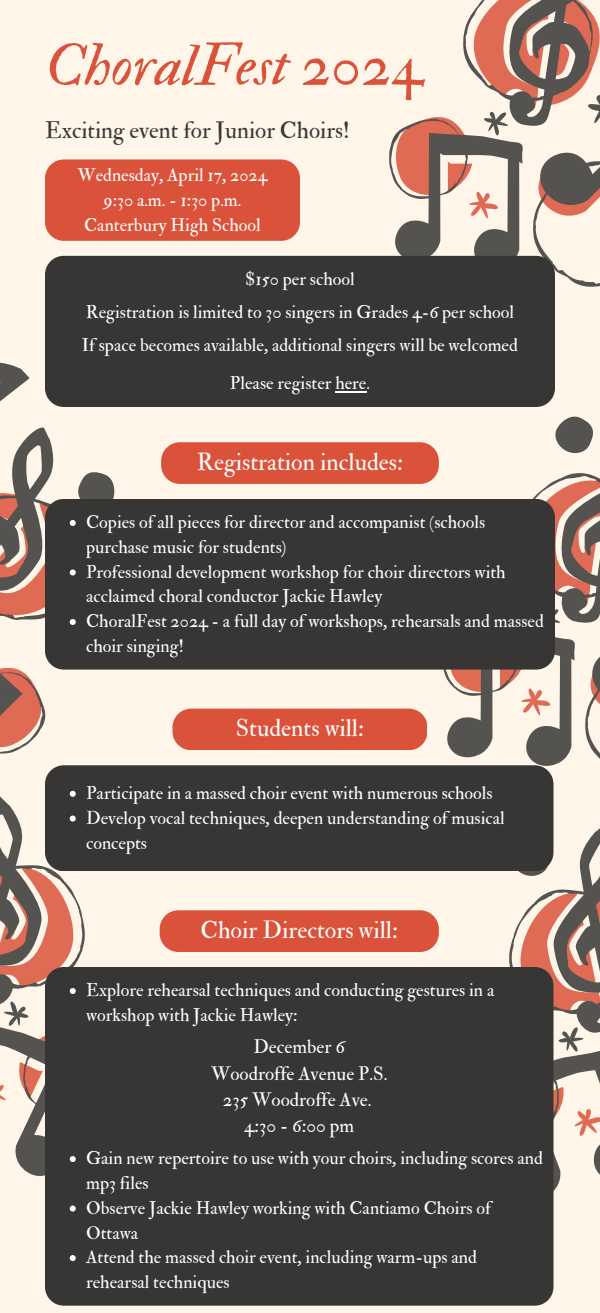
<style>
.page{position:relative;width:600px;height:1313px;background:#fff}
.page>*{position:absolute;margin:0;border:0;box-sizing:border-box;transform-origin:0 0}
.t1{font:59.2px "IM FELL Double Pica Italic";color:#db523b}
.t2{font:24px "IM FELL Double Pica Roman";color:#fff}
.t3{font:23.2px "IM FELL Double Pica Roman";color:#373635}
.t4{font:19px "IM FELL Double Pica Roman";color:#fff}
.t5{font:18px/24.8px "IM FELL Double Pica Roman";color:#fff}
</style>
<div class="page">
<div style="left:0;top:0;width:600px;height:1312px;background:#fff6e9"></div>
<svg style="left:509px;top:828px;width:91px;height:363px"></svg>
<svg style="left:426px;top:405px;width:174px;height:361px"></svg>
<div style="left:45px;top:499px;width:510px;height:170px;background:#373635;border-radius:19px"></div>
<div style="left:161px;top:442px;width:278px;height:42px;background:#db523b;border-radius:19px"></div>
<div style="left:45px;top:765px;width:509px;height:106px;background:#373635;border-radius:19px"></div>
<div style="left:172px;top:708px;width:256px;height:42px;background:#db523b;border-radius:19px"></div>
<div style="left:45px;top:967px;width:509px;height:338px;background:#373635;border-radius:19px"></div>
<svg style="left:0;top:362px;width:121px;height:814px"></svg>
<svg style="left:70px;top:1205px;width:6px;height:6px"></svg>
<svg style="left:70px;top:1255px;width:6px;height:6px"></svg>
<div style="left:160px;top:910px;width:279px;height:42px;background:#db523b;border-radius:19px"></div>
<div style="left:45px;top:159px;width:255px;height:82px;background:#db523b;border-radius:19px"></div>
<svg style="left:374px;top:0;width:226px;height:287px"></svg>
<div style="left:45px;top:256px;width:510px;height:151px;background:#373635;border-radius:19px"></div>
<hr style="left:335px;top:391px;width:32px;height:1px;background:#fff">
<p class="t1" style="left:45px;top:29px;width:380px">ChoralFest 2024</p>
<p class="t3" style="left:45px;top:116px;width:306px">Exciting event for Junior Choirs!</p>
<p class="t5" style="left:77px;top:163px;width:192px">Wednesday, April 17, 2024</p>
<p class="t5" style="left:103px;top:188px;width:139px">9:30 a.m. - 1:30 p.m.</p>
<p class="t5" style="left:84px;top:213px;width:178px">Canterbury High School</p>
<p class="t5" style="left:245px;top:267px;width:111px">$150 per school</p>
<p class="t5" style="left:86px;top:300px;width:430px">Registration is limited to 30 singers in Grades 4-6 per school</p>
<p class="t5" style="left:82px;top:333px;width:438px">If space becomes available, additional singers will be welcomed</p>
<p class="t5" style="left:230px;top:371px;width:142px">Please register here.</p>
<p class="t2" style="left:197px;top:447px;width:208px">Registration includes:</p>
<p class="t5" style="left:86px;top:510px;width:401px">Copies of all pieces for director and accompanist (schools purchase music for students)</p>
<p class="t5" style="left:86px;top:559px;width:421px">Professional development workshop for choir directors with acclaimed choral conductor Jackie Hawley</p>
<p class="t5" style="left:86px;top:609px;width:459px">ChoralFest 2024 - a full day of workshops, rehearsals and massed choir singing!</p>
<p class="t2" style="left:236px;top:714px;width:130px">Students will:</p>
<p class="t5" style="left:86px;top:781px;width:408px">Participate in a massed choir event with numerous schools</p>
<p class="t5" style="left:86px;top:805px;width:420px">Develop vocal techniques, deepen understanding of musical concepts</p>
<p class="t2" style="left:200px;top:915px;width:199px">Choir Directors will:</p>
<p class="t5" style="left:86px;top:978px;width:410px">Explore rehearsal techniques and conducting gestures in a workshop with Jackie Hawley:</p>
<p class="t4" style="left:253px;top:1035px;width:93px">December 6</p>
<p class="t4" style="left:211px;top:1061px;width:178px">Woodroffe Avenue P.S.</p>
<p class="t4" style="left:223px;top:1088px;width:150px">235 Woodroffe Ave.</p>
<p class="t4" style="left:244px;top:1114px;width:112px">4:30 - 6:00 pm</p>
<p class="t5" style="left:86px;top:1146px;width:458px">Gain new repertoire to use with your choirs, including scores and mp3 files</p>
<p class="t5" style="left:86px;top:1195px;width:406px">Observe Jackie Hawley working with Cantiamo Choirs of<br>Ottawa</p>
<p class="t5" style="left:86px;top:1245px;width:392px">Attend the massed choir event, including warm-ups and rehearsal techniques</p>
</div>
